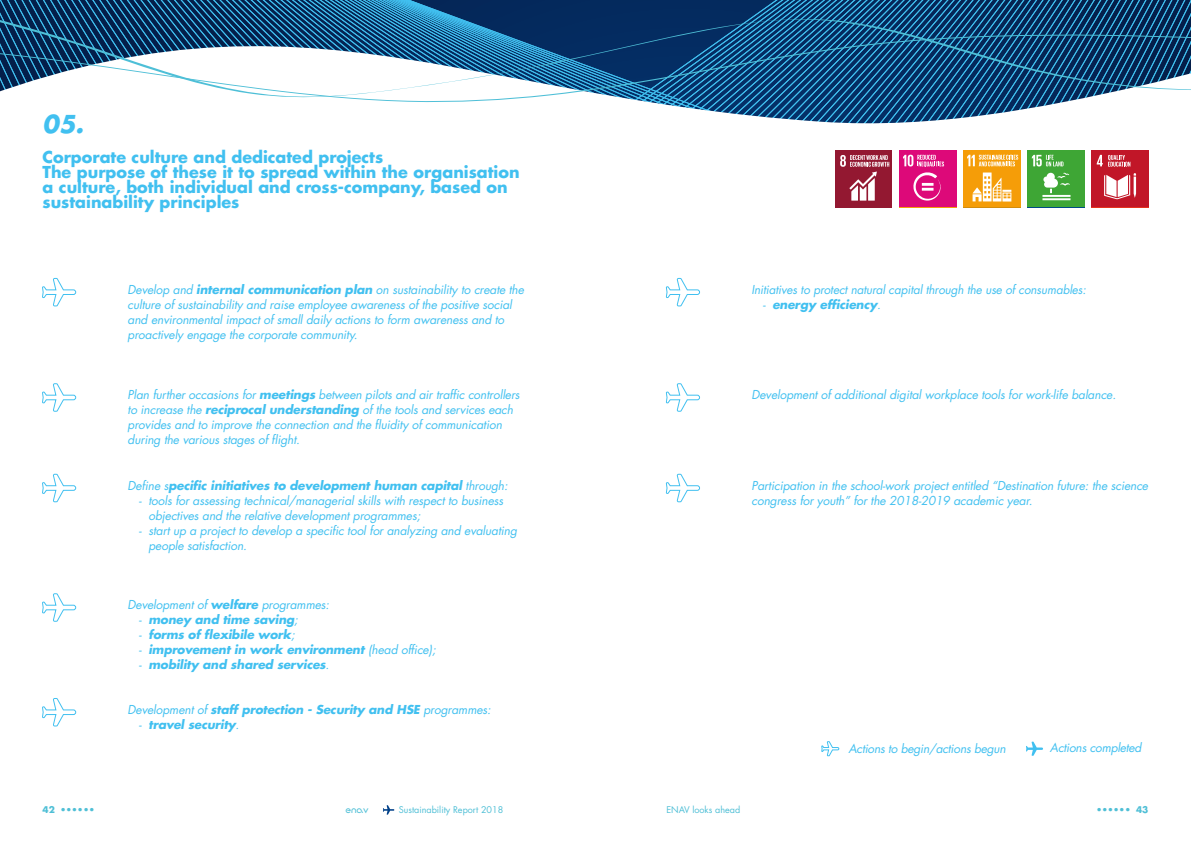
<style>
.page{position:relative;width:1191px;height:842px;background:#fff}
.page>*{position:absolute;margin:0;border:0;box-sizing:border-box;transform-origin:0 0}
.t1{font:italic 700 24px "Futura LT";color:#41c0f0}
.t2{font:700 16px/15px "Futura LT";color:#41c0f0}
.t3{font:italic 12px/15px "Futura LT";letter-spacing:-.01em;color:#41c0f0}
.t4{font:italic 700 12px "Futura LT";letter-spacing:-.01em;color:#41c0f0}
.t5{font:9.8px "Enav";color:#4fbfd6}
.t6{font:9px "Futura LT";color:#4fbfd6}
.t7{font:700 9px "Futura LT";color:#4fbfd6}
.s1{font-weight:700}
.s2{font-weight:400}
</style>
<div class="page">
<svg style="left:1026px;top:742px;width:17px;height:14px"></svg>
<svg style="left:821px;top:741px;width:18px;height:16px"></svg>
<svg style="left:42px;top:277px;width:35px;height:30px"></svg>
<svg style="left:665px;top:277px;width:35px;height:30px"></svg>
<svg style="left:42px;top:473px;width:35px;height:30px"></svg>
<svg style="left:665px;top:473px;width:35px;height:30px"></svg>
<svg style="left:42px;top:383px;width:35px;height:29px"></svg>
<svg style="left:666px;top:383px;width:34px;height:29px"></svg>
<svg style="left:42px;top:593px;width:35px;height:29px"></svg>
<svg style="left:42px;top:698px;width:35px;height:29px"></svg>
<svg style="left:0;top:0;width:1191px;height:208px"></svg>
<svg style="left:0;top:8px;width:1191px;height:26px;background:#124a7a"></svg>
<svg style="left:0;top:34px;width:1191px;height:69px"></svg>
<svg style="left:383px;top:805px;width:11px;height:10px"></svg>
<h1 class="t1" style="left:43px;top:108px;width:43px">05.</h1>
<h2 class="t2" style="left:43px;top:149px;width:478px">Corporate culture and dedicated projects<br>The purpose of these it to spread within the organisation a culture, both individual and cross-company, based on sustainability principles</h2>
<p class="t3" style="left:128px;top:282px;width:398px">Develop and <span class="s1">internal communication plan</span> on sustainability to create the culture of sustainability and raise employee awareness of the positive social and environmental impact of small daily actions to form awareness and to proactively engage the corporate community.</p>
<p class="t3" style="left:751px;top:282px;width:336px">Initiatives to protect natural capital through the use of consumables:</p>
<p class="t4" style="left:763px;top:296px;width:120px"><span class="s2">-</span> energy efficiency<span class="s2">.</span></p>
<p class="t3" style="left:128px;top:387px;width:394px">Plan further occasions for <span class="s1">meetings</span> between pilots and air traffic controllers to increase the <span class="s1">reciprocal understanding</span> of the tools and services each provides and to improve the connection and the fluidity of communication during the various stages of flight.</p>
<p class="t3" style="left:751px;top:387px;width:366px">Development of additional digital workplace tools for work-life balance.</p>
<p class="t4" style="left:128px;top:477px;width:382px"><span class="s2">Define s</span>pecific initiatives to development human capital <span class="s2">through:</span></p>
<p class="t3" style="left:148px;top:493px;width:356px;text-indent:-10px">- tools for assessing technical/managerial skills with respect to business objectives and the relative development programmes;</p>
<p class="t3" style="left:148px;top:523px;width:370px;text-indent:-10px">- start up a project to develop a specific tool for analyzing and evaluating people satisfaction.</p>
<p class="t3" style="left:128px;top:597px;width:203px">Development of <span class="s1">welfare</span> programmes:</p>
<p class="t4" style="left:139px;top:611px;width:160px"><span class="s2">-</span> money and time saving<span class="s2">;</span></p>
<p class="t4" style="left:139px;top:626px;width:157px"><span class="s2">-</span> forms of flexibile work<span class="s2">;</span></p>
<p class="t4" style="left:139px;top:641px;width:298px"><span class="s2">-</span> improvement in work environment <span class="s2">(head office);</span></p>
<p class="t4" style="left:139px;top:656px;width:192px"><span class="s2">-</span> mobility and shared services<span class="s2">.</span></p>
<p class="t4" style="left:128px;top:701px;width:365px"><span class="s2">Development of</span> staff protection - Security and HSE <span class="s2">programmes:</span></p>
<p class="t4" style="left:139px;top:716px;width:102px"><span class="s2">-</span> travel security<span class="s2">.</span></p>
<p class="t3" style="left:751px;top:478px;width:398px">Participation in the school-work project entitled “Destination future: the science congress for youth” for the 2018-2019 academic year.</p>
<p class="t3" style="left:848px;top:741px;width:159px">Actions to begin/actions begun</p>
<p class="t3" style="left:1050px;top:741px;width:93px">Actions completed</p>
<p class="t7" style="left:43px;top:804px;width:54px">42 ••••••</p>
<p class="t5" style="left:345px;top:803px;width:25px">enav</p>
<p class="t6" style="left:399px;top:804px;width:106px">Sustainability Report 2018</p>
<p class="t6" style="left:666px;top:804px;width:75px">ENAV looks ahead</p>
<p class="t7" style="left:1096px;top:804px;width:54px">•••••• 43</p>
</div>
